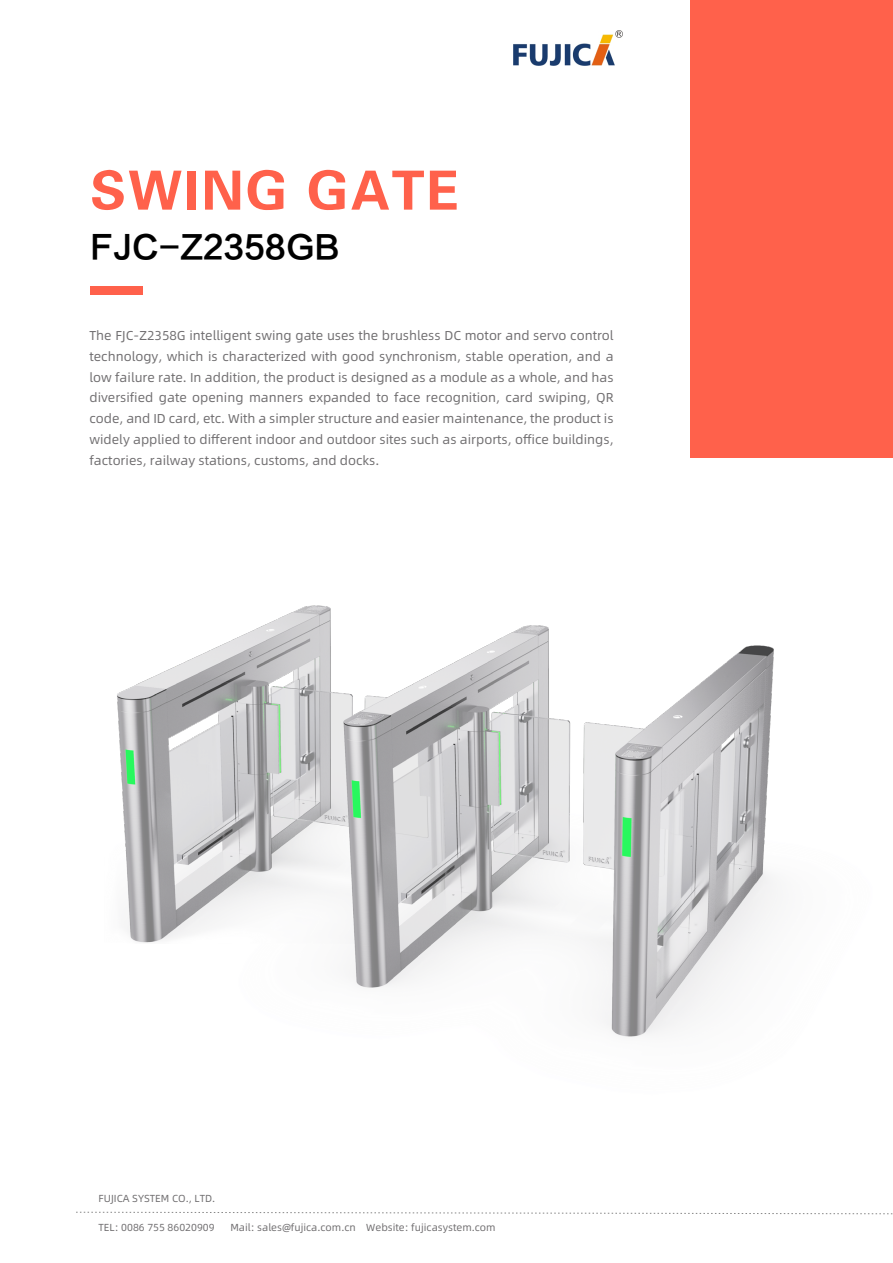
<style>
.page{position:relative;width:893px;height:1263px;background:#fff}
.page>*{position:absolute;margin:0;border:0;box-sizing:border-box;transform-origin:0 0}
.t1{font:54px "FZZYJW GB1 0";letter-spacing:.04em;color:#ff614b}
.t2{font:31.5px "FZLTZHK GBK1 0";color:#000}
.t3{font:12.9px/20.7px "Alibaba Pu Hui Ti";color:#716f71;text-align:justify}
.t4{font:10.2px "Alibaba Pu Hui Ti";color:#716f71}
</style>
<div class="page">
<div style="left:690px;top:0;width:203px;height:458px;background:#ff614b"></div>
<img style="left:513px;top:30px;width:109px;height:35px">
<svg style="left:76px;top:1211px;width:817px;height:3px"></svg>
<div style="left:90px;top:286px;width:53px;height:9px;background:#ff614b"></div>
<img style="left:117px;top:605px;width:657px;height:432px">
<h1 class="t1" style="left:90px;top:161px;width:371px">SWING GATE</h1>
<h2 class="t2" style="left:90px;top:230px;width:251px">FJC-Z2358GB</h2>
<p class="t3" style="left:89px;top:325px;width:526px">The FJC-Z2358G intelligent swing gate uses the brushless DC motor and servo control technology, which is characterized with good synchronism, stable operation, and a low failure rate. In addition, the product is designed as a module as a whole, and has diversified gate opening manners expanded to face recognition, card swiping, QR code, and ID card, etc. With a simpler structure and easier maintenance, the product is widely applied to different indoor and outdoor sites such as airports, office buildings, factories, railway stations, customs, and docks.</p>
<p class="t4" style="left:99px;top:1191px;width:118px">FUJICA SYSTEM CO., LTD.</p>
<p class="t4" style="left:99px;top:1220px;width:118px">TEL: 0086 755 86020909</p>
<p class="t4" style="left:230px;top:1220px;width:267px">Mail: sales@fujica.com.cn Website: fujicasystem.com</p>
</div>
